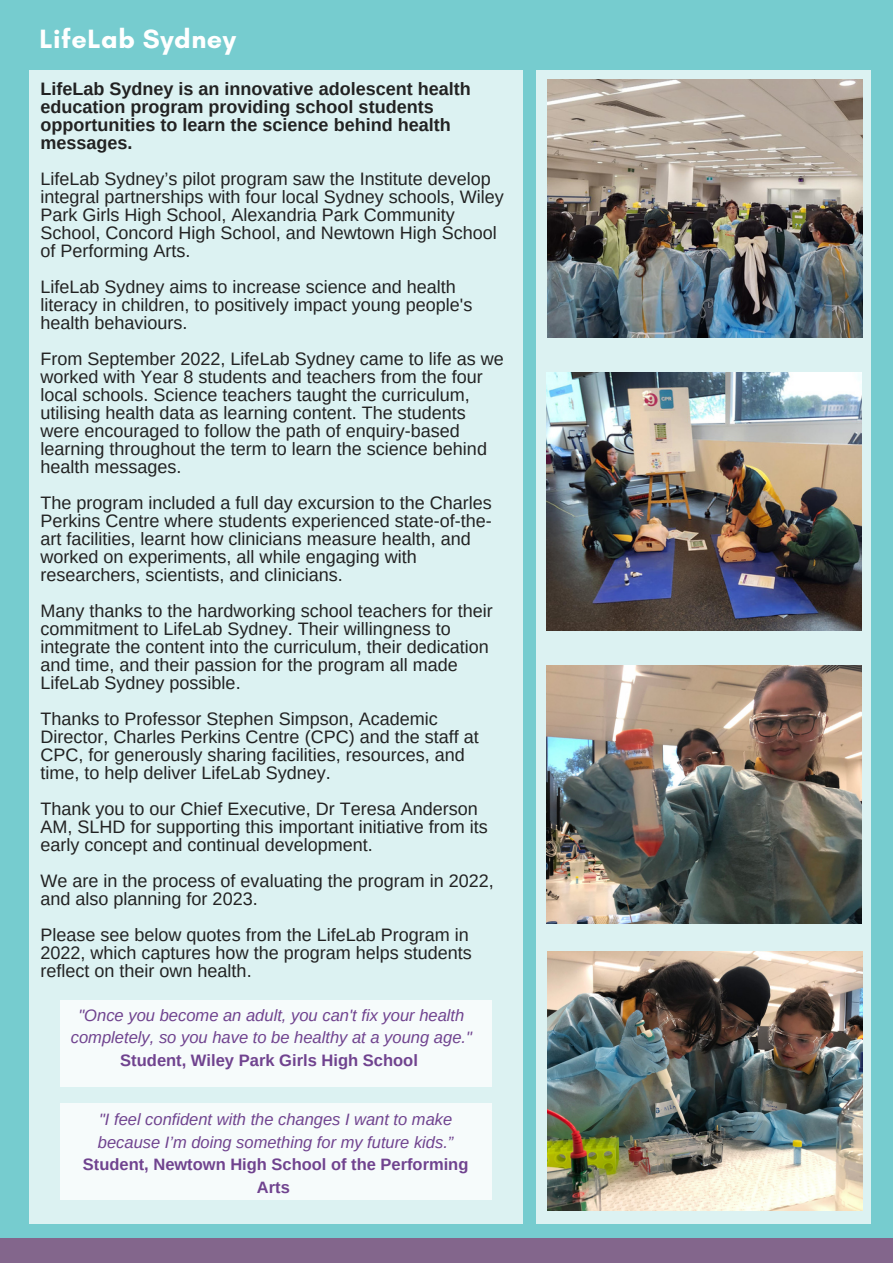
<style>
.page{position:relative;width:893px;height:1264px;background:#fff}
.page>*{position:absolute;margin:0;border:0;box-sizing:border-box;transform-origin:0 0}
.t1{font:700 27px "Glacial Indifference";letter-spacing:.02em;color:#fff}
.t2{font:18px/18px "Arimo";color:#222}
.t3{font:700 18px/18px "Arimo";color:#222}
.t4{font:italic 16.5px/22.5px "Arimo";color:#70438f;text-align:center}
.t5{font:700 16.5px/22.5px "Arimo";color:#70438f;text-align:center}
</style>
<div class="page">
<div style="left:0;top:0;width:892px;height:1262px;background:#76cccf"></div>
<div style="left:0;top:1237px;width:892px;height:25px;background:#83668c"></div>
<div style="left:29px;top:70px;width:493px;height:1153px;background:#dcf2f2"></div>
<div style="left:536px;top:70px;width:334px;height:1153px;background:#dcf2f2"></div>
<img style="left:547px;top:79px;width:315px;height:259px">
<img style="left:546px;top:665px;width:315px;height:259px">
<img style="left:547px;top:951px;width:315px;height:259px">
<img style="left:546px;top:372px;width:315px;height:259px">
<div style="left:60px;top:1000px;width:431px;height:86px;background:#f6fbfb"></div>
<div style="left:60px;top:1103px;width:431px;height:96px;background:#f6fbfb"></div>
<h1 class="t1" style="left:39px;top:22px;width:198px">LifeLab Sydney</h1>
<p class="t3" style="left:40px;top:80px;width:432px">LifeLab Sydney is an innovative adolescent health education program providing school students opportunities to learn the science behind health messages.</p>
<p class="t2" style="left:40px;top:170px;width:465px">LifeLab Sydney’s pilot program saw the Institute develop integral partnerships with four local Sydney schools, Wiley Park Girls High School, Alexandria Park Community School, Concord High School, and Newtown High School of Performing Arts.</p>
<p class="t2" style="left:40px;top:278px;width:433px">LifeLab Sydney aims to increase science and health literacy in children, to positively impact young people's health behaviours.</p>
<p class="t2" style="left:40px;top:350px;width:465px">From September 2022, LifeLab Sydney came to life as we worked with Year 8 students and teachers from the four local schools. Science teachers taught the curriculum, utilising health data as learning content. The students were encouraged to follow the path of enquiry-based learning throughout the term to learn the science behind health messages.</p>
<p class="t2" style="left:40px;top:494px;width:453px">The program included a full day excursion to the Charles Perkins Centre where students experienced state-of-the&shy;art facilities, learnt how clinicians measure health, and worked on experiments, all while engaging with researchers, scientists, and clinicians.</p>
<p class="t2" style="left:40px;top:602px;width:454px">Many thanks to the hardworking school teachers for their commitment to LifeLab Sydney. Their willingness to integrate the content into the curriculum, their dedication and time, and their passion for the program all made LifeLab Sydney possible.</p>
<p class="t2" style="left:40px;top:710px;width:440px">Thanks to Professor Stephen Simpson, Academic Director, Charles Perkins Centre (CPC) and the staff at CPC, for generously sharing facilities, resources, and time, to help deliver LifeLab Sydney.</p>
<p class="t2" style="left:40px;top:800px;width:449px">Thank you to our Chief Executive, Dr Teresa Anderson<br>AM, SLHD for supporting this important initiative from its early concept and continual development.</p>
<p class="t2" style="left:40px;top:871px;width:455px">We are in the process of evaluating the program in 2022, and also planning for 2023.</p>
<p class="t2" style="left:40px;top:925px;width:433px">Please see below quotes from the LifeLab Program in<br>2022, which captures how the program helps students reflect on their own health.</p>
<p class="t4" style="left:71px;top:1003px;width:402px">"Once you become an adult, you can't fix your health completely, so you have to be healthy at a young age."</p>
<p class="t5" style="left:120px;top:1048px;width:299px">Student, Wiley Park Girls High School</p>
<p class="t4" style="left:98px;top:1108px;width:357px;text-align:left">"I feel confident with the changes I want to make because I’m doing something for my future kids.”</p>
<p class="t5" style="left:83px;top:1153px;width:387px">Student, Newtown High School of the Performing<br>Arts</p>
</div>
